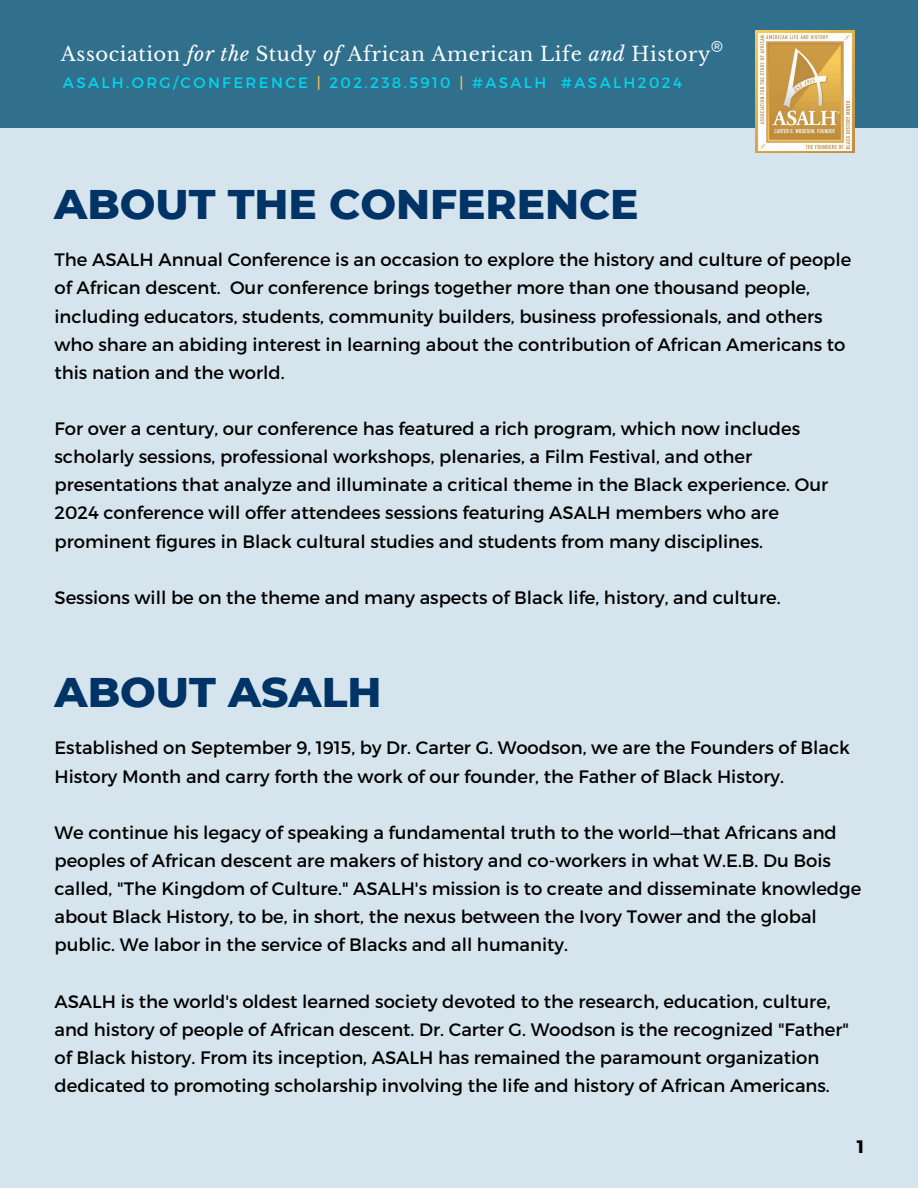
<style>
.page{position:relative;width:918px;height:1188px;background:#d5e4ed}
.page>*{position:absolute;margin:0;border:0;box-sizing:border-box;transform-origin:0 0}
.t1{font:800 42.3px "Montserrat";color:#036}
.t2{font:19.5px "Libre Baskerville";letter-spacing:.03em;color:#fff}
.t3{font:18px/28.2px "Montserrat";color:#000}
.t4{font:700 18px "Montserrat";color:#000}
.t5{font:15.9px "Montserrat";color:#fff}
.t6{font:15px "Montserrat";letter-spacing:.16em;color:#00d6ef}
.s1{font-style:italic}
.s2{color:#ffbc53}
</style>
<div class="page">
<div style="left:0;top:0;width:918px;height:128px;background:#30708c"></div>
<img style="left:755px;top:31px;width:99px;height:122px">
<h2 class="t2" style="left:61px;top:42px;width:651px">Association <span class="s1">for the</span> Study <span class="s1">of</span> African American Life <span class="s1">and</span> History</h2>
<p class="t5" style="left:711px;top:36px;width:13px">®</p>
<h2 class="t6" style="left:63px;top:73px;width:485px">ASALH.ORG/CONFERENCE <span class="s2">|</span> 202.238.5910 <span class="s2">|</span> #ASALH</h2>
<h2 class="t6" style="left:561px;top:73px;width:122px">#ASALH2024</h2>
<h1 class="t1" style="left:54px;top:178px;width:586px">ABOUT THE CONFERENCE</h1>
<h2 class="t3" style="left:54px;top:245px;width:798px">The ASALH Annual Conference is an occasion to explore the history and culture of people of African descent. Our conference brings together more than one thousand people, including educators, students, community builders, business professionals, and others who share an abiding interest in learning about the contribution of African Americans to this nation and the world.</h2>
<h2 class="t3" style="left:54px;top:414px;width:775px">For over a century, our conference has featured a rich program, which now includes scholarly sessions, professional workshops, plenaries, a Film Festival, and other presentations that analyze and illuminate a critical theme in the Black experience. Our 2024 conference will offer attendees sessions featuring ASALH members who are prominent figures in Black cultural studies and students from many disciplines.</h2>
<h2 class="t3" style="left:54px;top:582px;width:728px">Sessions will be on the theme and many aspects of Black life, history, and culture.</h2>
<p class="t1" style="left:55px;top:666px;width:328px">ABOUT ASALH</p>
<h2 class="t3" style="left:54px;top:733px;width:797px">Established on September 9, 1915, by Dr. Carter G. Woodson, we are the Founders of Black<br>History Month and carry forth the work of our founder, the Father of Black History.</h2>
<p class="t3" style="left:54px;top:817px;width:808px">We continue his legacy of speaking a fundamental truth to the world—that Africans and peoples of African descent are makers of history and co-workers in what W.E.B. Du Bois called, "The Kingdom of Culture." ASALH's mission is to create and disseminate knowledge about Black History, to be, in short, the nexus between the Ivory Tower and the global public. We labor in the service of Blacks and all humanity.</p>
<p class="t3" style="left:54px;top:986px;width:796px">ASALH is the world's oldest learned society devoted to the research, education, culture, and history of people of African descent. Dr. Carter G. Woodson is the recognized "Father" of Black history. From its inception, ASALH has remained the paramount organization dedicated to promoting scholarship involving the life and history of African Americans.</p>
<p class="t4" style="left:857px;top:1135px;width:9px">1</p>
</div>
